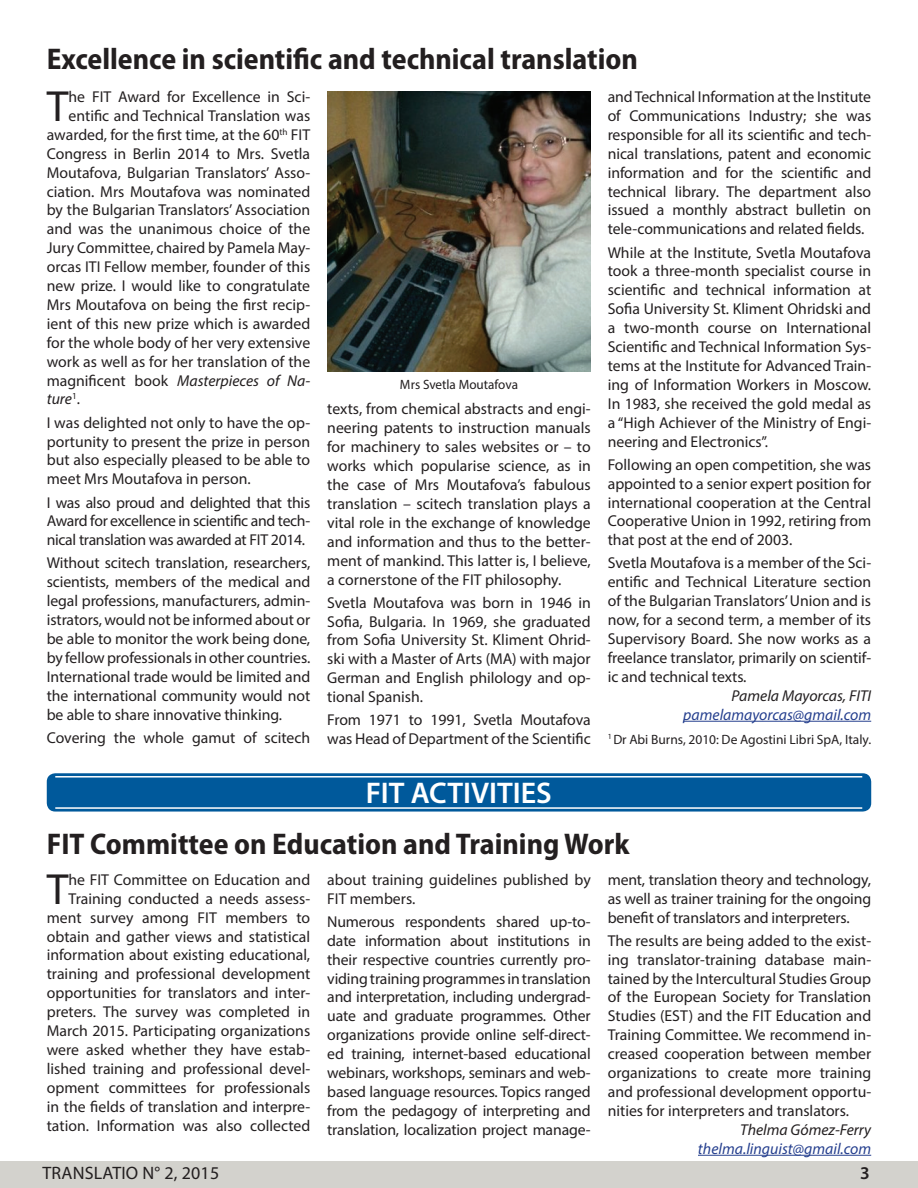
<style>
.page{position:relative;width:918px;height:1188px;background:#fff}
.page>*{position:absolute;margin:0;border:0;box-sizing:border-box;transform-origin:0 0}
.t1{font:43.8px "Myriad Pro";color:#231f20}
.t2{font:700 semi-condensed 30px "Myriad Pro";color:#231f20}
.t3{font:600 30px "Myriad Pro";color:#fff}
.t4{font:18px "Myriad Pro";letter-spacing:.01em;color:#231f20}
.t5{font:600 18px "Myriad Pro";color:#231f20}
.t6{font:15.75px/18.9px "Myriad Pro";color:#231f20;text-align:justify}
.t7{font:italic 15.75px "Myriad Pro";color:#231f20}
.t8{font:italic 15.75px "Myriad Pro";color:#253f8e}
.t9{font:13.5px "Myriad Pro";color:#231f20}
.s1{font-style:normal}
</style>
<div class="page">
<hr style="left:683px;top:721px;width:188px;height:1px;background:#253f8e">
<img style="left:327px;top:92px;width:264px;height:279px">
<div style="left:47px;top:773px;width:824px;height:39px;background:#00599b;border-radius:9px"></div>
<hr style="left:55px;top:776px;width:807px;height:2px;background:#fff">
<hr style="left:55px;top:807px;width:807px;height:2px;background:#fff">
<hr style="left:698px;top:1155px;width:173px;height:1px;background:#253f8e">
<div style="left:0;top:1161px;width:918px;height:27px;background:#d3d2cd"></div>
<h2 class="t2" style="left:47px;top:40px;width:593px">Excellence in scientific and technical translation</h2>
<h1 class="t1" style="left:47px;top:79px;width:23px">T</h1>
<p class="t6" style="left:69px;top:87px;width:243px">he FIT Award for Excellence in Sci-</p>
<p class="t6" style="left:69px;top:106px;width:243px">entific and Technical Translation was</p>
<p class="t6" style="left:47px;top:125px;width:265px">awarded, for the first time, at the 60<sup>th</sup> FIT</p>
<p class="t6" style="left:47px;top:144px;width:265px">Congress in Berlin 2014 to Mrs. Svetla</p>
<p class="t6" style="left:47px;top:163px;width:265px">Moutafova, Bulgarian Translators’ Asso-</p>
<p class="t6" style="left:47px;top:182px;width:265px">ciation. Mrs Moutafova was nominated</p>
<p class="t6" style="left:47px;top:201px;width:265px">by the Bulgarian Translators’ Association</p>
<p class="t6" style="left:47px;top:219px;width:265px">and was the unanimous choice of the</p>
<p class="t6" style="left:47px;top:238px;width:265px">Jury Committee, chaired by Pamela May-</p>
<p class="t6" style="left:47px;top:257px;width:265px">orcas ITI Fellow member, founder of this</p>
<p class="t6" style="left:47px;top:276px;width:265px">new prize. I would like to congratulate</p>
<p class="t6" style="left:47px;top:295px;width:265px">Mrs Moutafova on being the first recip-</p>
<p class="t6" style="left:47px;top:314px;width:265px">ient of this new prize which is awarded</p>
<p class="t6" style="left:47px;top:333px;width:265px">for the whole body of her very extensive</p>
<p class="t6" style="left:47px;top:352px;width:265px">work as well as for her translation of the</p>
<p class="t7" style="left:47px;top:371px;width:265px"><span class="s1">magnificent book</span> Masterpieces of Na-</p>
<p class="t7" style="left:47px;top:389px;width:35px">ture<sup>1</sup><span class="s1">.</span></p>
<p class="t6" style="left:47px;top:413px;width:265px">I was delighted not only to have the op&shy;portunity to present the prize in person but also especially pleased to be able to meet Mrs Moutafova in person.</p>
<p class="t6" style="left:47px;top:493px;width:265px">I was also proud and delighted that this Award for excellence in scientific and tech&shy;nical translation was awarded at FIT 2014.</p>
<p class="t6" style="left:47px;top:553px;width:265px">Without scitech translation, researchers, scientists, members of the medical and legal professions, manufacturers, admin&shy;istrators, would not be informed about or be able to monitor the work being done, by fellow professionals in other countries.<br>International trade would be limited and the international community would not be able to share innovative thinking.</p>
<p class="t6" style="left:47px;top:728px;width:265px">Covering the whole gamut of scitech</p>
<p class="t9" style="left:400px;top:376px;width:120px">Mrs Svetla Moutafova</p>
<p class="t6" style="left:327px;top:399px;width:265px">texts, from chemical abstracts and engi&shy;neering patents to instruction manuals for machinery to sales websites or – to works which popularise science, as in the case of Mrs Moutafova’s fabulous translation – scitech translation plays a vital role in the exchange of knowledge and information and thus to the better&shy;ment of mankind. This latter is, I believe, a cornerstone of the FIT philosophy.</p>
<p class="t6" style="left:327px;top:593px;width:265px">Svetla Moutafova was born in 1946 in Sofia, Bulgaria. In 1969, she graduated from Sofia University St. Kliment Ohrid&shy;ski with a Master of Arts (MA) with major German and English philology and op&shy;tional Spanish.</p>
<p class="t6" style="left:327px;top:710px;width:265px">From 1971 to 1991, Svetla Moutafova was Head of Department of the Scientific</p>
<h2 class="t3" style="left:366px;top:774px;width:188px">FIT ACTIVITIES</h2>
<p class="t6" style="left:608px;top:87px;width:265px">and Technical Information at the Institute of Communications Industry; she was responsible for all its scientific and tech&shy;nical translations, patent and economic information and for the scientific and technical library. The department also issued a monthly abstract bulletin on tele-communications and related fields.</p>
<p class="t6" style="left:608px;top:243px;width:265px">While at the Institute, Svetla Moutafova took a three-month specialist course in scientific and technical information at Sofia University St. Kliment Ohridski and a two-month course on International Scientific and Technical Information Sys&shy;tems at the Institute for Advanced Train&shy;ing of Information Workers in Moscow.<br>In 1983, she received the gold medal as a “High Achiever of the Ministry of Engi&shy;neering and Electronics”.</p>
<p class="t6" style="left:608px;top:455px;width:265px">Following an open competition, she was appointed to a senior expert position for international cooperation at the Central Cooperative Union in 1992, retiring from that post at the end of 2003.</p>
<p class="t6" style="left:608px;top:553px;width:265px">Svetla Moutafova is a member of the Sci&shy;entific and Technical Literature section of the Bulgarian Translators’ Union and is now, for a second term, a member of its Supervisory Board. She now works as a freelance translator, primarily on scientif&shy;ic and technical texts.</p>
<p class="t7" style="left:732px;top:686px;width:141px">Pamela Mayorcas, FITI</p>
<p class="t8" style="left:683px;top:705px;width:189px">pamelamayorcas@gmail.com</p>
<p class="t9" style="left:608px;top:731px;width:265px"><sup>1</sup> Dr Abi Burns, 2010: De Agostini Libri SpA, Italy.</p>
<h2 class="t2" style="left:47px;top:825px;width:584px">FIT Committee on Education and Training Work</h2>
<p class="t6" style="left:47px;top:870px;width:265px;text-align:right">he FIT Committee on Education and Training conducted a needs assess&shy;ment survey among FIT members to obtain and gather views and statistical information about existing educational, training and professional development opportunities for translators and inter&shy;preters. The survey was completed in March 2015. Participating organizations were asked whether they have estab&shy;lished training and professional devel&shy;opment committees for professionals in the fields of translation and interpre&shy;tation. Information was also collected</p>
<p class="t6" style="left:327px;top:870px;width:265px">about training guidelines published by<br>FIT members.</p>
<h1 class="t1" style="left:47px;top:862px;width:23px">T</h1>
<p class="t6" style="left:327px;top:912px;width:265px">Numerous respondents shared up-to&shy;date information about institutions in their respective countries currently pro&shy;viding training programmes in translation and interpretation, including undergrad&shy;uate and graduate programmes. Other organizations provide online self-direct&shy;ed training, internet-based educational webinars, workshops, seminars and web&shy;based language resources. Topics ranged from the pedagogy of interpreting and translation, localization project manage-</p>
<p class="t6" style="left:608px;top:870px;width:265px">ment, translation theory and technology, as well as trainer training for the ongoing benefit of translators and interpreters.</p>
<p class="t6" style="left:608px;top:931px;width:265px">The results are being added to the exist&shy;ing translator-training database main&shy;tained by the Intercultural Studies Group of the European Society for Translation Studies (EST) and the FIT Education and Training Committee. We recommend in&shy;creased cooperation between member organizations to create more training and professional development opportu&shy;nities for interpreters and translators.</p>
<p class="t7" style="left:740px;top:1120px;width:132px">Thelma Gómez-Ferry</p>
<p class="t8" style="left:698px;top:1139px;width:175px">thelma.linguist@gmail.com</p>
<p class="t4" style="left:43px;top:1162px;width:178px">TRANSLATIO N° 2, 2015</p>
<p class="t5" style="left:860px;top:1161px;width:11px">3</p>
</div>
